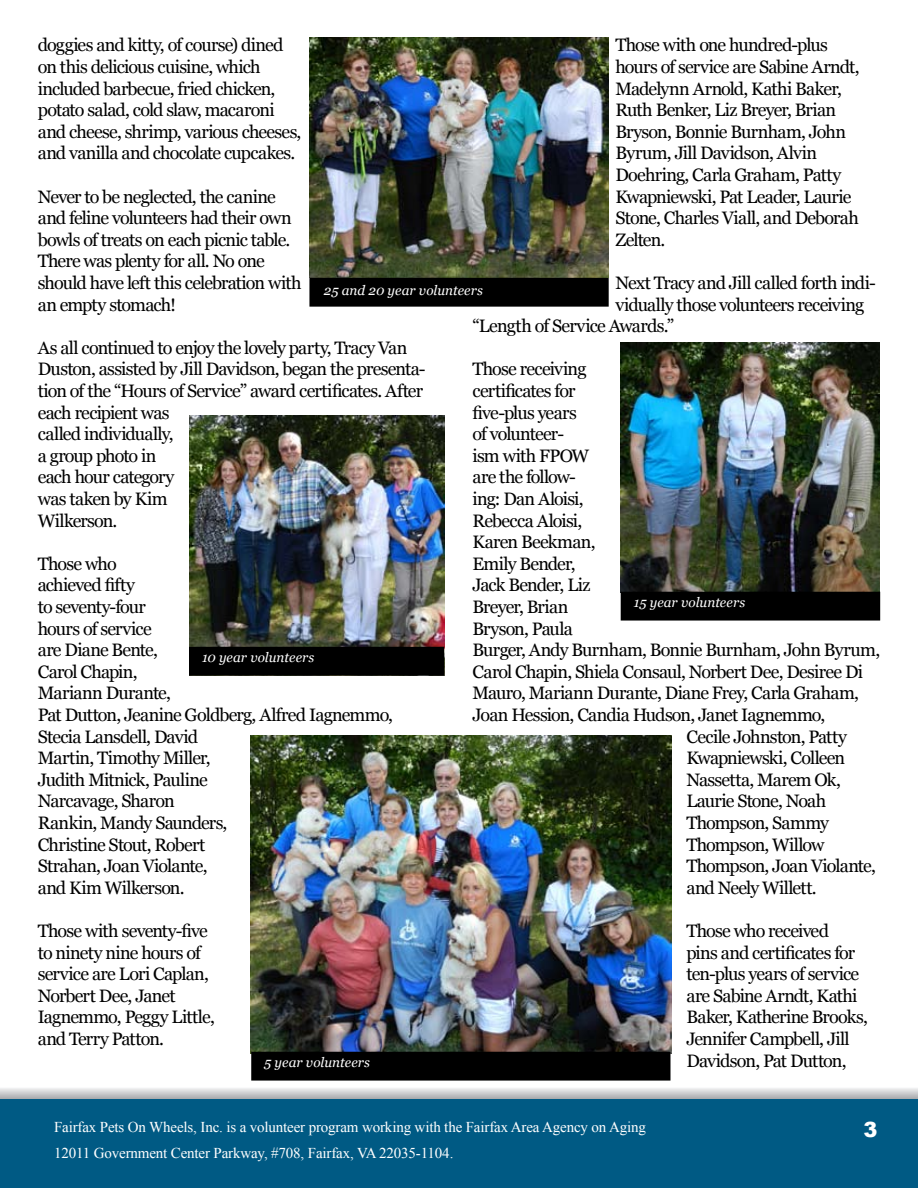
<style>
.page{position:relative;width:918px;height:1188px;background:#fff}
.page>*{position:absolute;margin:0;border:0;box-sizing:border-box;transform-origin:0 0}
.t1{font:18px/21.6px "Georgia";letter-spacing:-.045em;color:#000}
.t2{font:15px/25.5px "Times New Roman";letter-spacing:-.01em;color:#fff}
.t3{font:italic 13.5px "Georgia";letter-spacing:.005em;color:#fff}
</style>
<div class="page">
<svg style="left:0;top:1088px;width:918px;height:11px"></svg>
<div style="left:0;top:1099px;width:918px;height:89px;background:#005a84"></div>
<img style="left:309px;top:38px;width:300px;height:240px">
<div style="left:310px;top:279px;width:298px;height:27px;background:#000"></div>
<div style="left:309px;top:278px;width:300px;height:29px;border:2px solid #000"></div>
<img style="left:621px;top:342px;width:259px;height:250px">
<div style="left:621px;top:592px;width:258px;height:28px;background:#000"></div>
<div style="left:621px;top:592px;width:259px;height:29px;border:2px solid #000"></div>
<img style="left:190px;top:416px;width:254px;height:231px">
<div style="left:190px;top:648px;width:253px;height:27px;background:#000"></div>
<div style="left:189px;top:647px;width:255px;height:29px;border:2px solid #000"></div>
<img style="left:250px;top:736px;width:421px;height:317px">
<div style="left:252px;top:1052px;width:418px;height:28px;background:#000"></div>
<div style="left:251px;top:1052px;width:419px;height:29px;border:2px solid #000"></div>
<p class="t1" style="left:38px;top:35px;width:265px">doggies and kitty, of course) dined on this delicious cuisine, which included barbecue, fried chicken, potato salad, cold slaw, macaroni and cheese, shrimp, various cheeses, and vanilla and chocolate cupcakes.</p>
<p class="t1" style="left:38px;top:186px;width:265px">Never to be neglected, the canine and feline volunteers had their own bowls of treats on each picnic table.<br>There was plenty for all. No one should have left this celebration with an empty stomach!</p>
<p class="t1" style="left:38px;top:337px;width:389px">As all continued to enjoy the lovely party, Tracy Van<br>Duston, assisted by Jill Davidson, began the presenta&shy;tion of the “Hours of Service” award certificates. After each recipient was<br>called individually,<br>a group photo in<br>each hour category<br>was taken by Kim<br>Wilkerson.</p>
<p class="t1" style="left:38px;top:553px;width:357px">Those who<br>achieved fifty<br>to seventy-four<br>hours of service<br>are Diane Bente,<br>Carol Chapin,<br>Mariann Durante,<br>Pat Dutton, Jeanine Goldberg, Alfred Iagnemmo,<br>Stecia Lansdell, David<br>Martin, Timothy Miller,<br>Judith Mitnick, Pauline<br>Narcavage, Sharon<br>Rankin, Mandy Saunders,<br>Christine Stout, Robert<br>Strahan, Joan Violante,<br>and Kim Wilkerson.</p>
<p class="t1" style="left:38px;top:920px;width:179px">Those with seventy-five to ninety nine hours of service are Lori Caplan,<br>Norbert Dee, Janet<br>Iagnemmo, Peggy Little, and Terry Patton.</p>
<p class="t1" style="left:615px;top:35px;width:246px">Those with one hundred-plus hours of service are Sabine Arndt,<br>Madelynn Arnold, Kathi Baker,<br>Ruth Benker, Liz Breyer, Brian<br>Bryson, Bonnie Burnham, John<br>Byrum, Jill Davidson, Alvin<br>Doehring, Carla Graham, Patty<br>Kwapniewski, Pat Leader, Laurie<br>Stone, Charles Viall, and Deborah<br>Zelten.</p>
<p class="t1" style="left:615px;top:272px;width:262px">Next Tracy and Jill called forth indi-</p>
<p class="t1" style="left:615px;top:294px;width:250px">vidually those volunteers receiving</p>
<p class="t1" style="left:472px;top:316px;width:203px">“Length of Service Awards.”</p>
<p class="t1" style="left:472px;top:359px;width:116px">Those receiving</p>
<p class="t1" style="left:472px;top:380px;width:104px">certificates for</p>
<p class="t1" style="left:472px;top:402px;width:106px">five-plus years</p>
<p class="t1" style="left:472px;top:424px;width:93px">of volunteer-</p>
<p class="t1" style="left:472px;top:445px;width:118px">ism with FPOW</p>
<p class="t1" style="left:472px;top:467px;width:105px">are the follow-</p>
<p class="t1" style="left:472px;top:488px;width:113px">ing: Dan Aloisi,</p>
<p class="t1" style="left:472px;top:510px;width:111px">Rebecca Aloisi,</p>
<p class="t1" style="left:472px;top:532px;width:125px">Karen Beekman,</p>
<p class="t1" style="left:472px;top:553px;width:105px">Emily Bender,</p>
<p class="t1" style="left:472px;top:575px;width:119px">Jack Bender, Liz</p>
<p class="t1" style="left:472px;top:596px;width:97px">Breyer, Brian</p>
<p class="t1" style="left:472px;top:618px;width:102px">Bryson, Paula</p>
<p class="t1" style="left:472px;top:640px;width:409px">Burger, Andy Burnham, Bonnie Burnham, John Byrum,</p>
<p class="t1" style="left:472px;top:661px;width:392px">Carol Chapin, Shiela Consaul, Norbert Dee, Desiree Di</p>
<p class="t1" style="left:472px;top:683px;width:388px">Mauro, Mariann Durante, Diane Frey, Carla Graham,</p>
<p class="t1" style="left:472px;top:704px;width:354px">Joan Hession, Candia Hudson, Janet Iagnemmo,</p>
<p class="t1" style="left:686px;top:726px;width:162px">Cecile Johnston, Patty</p>
<p class="t1" style="left:686px;top:748px;width:160px">Kwapniewski, Colleen</p>
<p class="t1" style="left:686px;top:769px;width:156px">Nassetta, Marem Ok,</p>
<p class="t1" style="left:686px;top:791px;width:141px">Laurie Stone, Noah</p>
<p class="t1" style="left:686px;top:812px;width:144px">Thompson, Sammy</p>
<p class="t1" style="left:686px;top:834px;width:140px">Thompson, Willow</p>
<p class="t1" style="left:686px;top:856px;width:191px">Thompson, Joan Violante,</p>
<p class="t1" style="left:686px;top:877px;width:132px">and Neely Willett.</p>
<p class="t1" style="left:686px;top:920px;width:183px">Those who received<br>pins and certificates for ten-plus years of service are Sabine Arndt, Kathi<br>Baker, Katherine Brooks,<br>Jennifer Campbell, Jill<br>Davidson, Pat Dutton,</p>
<p class="t3" style="left:324px;top:282px;width:161px">25 and 20 year volunteers</p>
<p class="t3" style="left:634px;top:594px;width:113px">15 year volunteers</p>
<p class="t3" style="left:202px;top:649px;width:114px">10 year volunteers</p>
<p class="t3" style="left:264px;top:1054px;width:107px">5 year volunteers</p>
<p class="t2" style="left:54px;top:1114px;width:593px">Fairfax Pets On Wheels, Inc. is a volunteer program working with the Fairfax Area Agency on Aging<br>12011 Government Center Parkway, #708, Fairfax, VA 22035-1104.</p>
</div>
